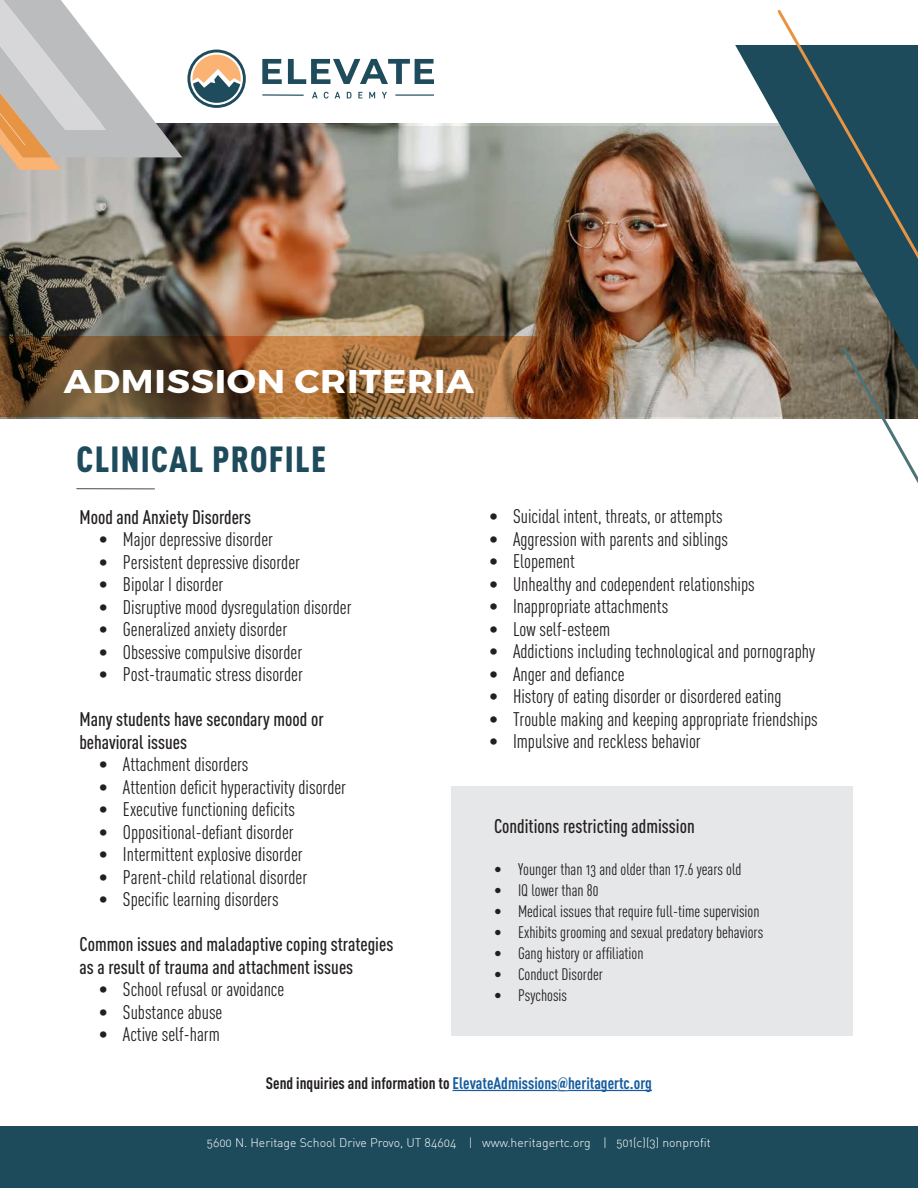
<style>
.page{position:relative;width:918px;height:1188px;background:#fff}
.page>*{position:absolute;margin:0;border:0;box-sizing:border-box;transform-origin:0 0}
.t1{font:35.85px "DIN Cond Black Alternate";letter-spacing:.035em;color:#1e4b5c}
.t2{font:700 32.85px "Montserrat";letter-spacing:.02em;color:#fff;scale:1.1 1}
.t3{font:19.5px "DIN Cond Regular Alternate";color:#231f20}
.t4{font:500 19.5px/22.5px "DIN Cond";color:#231f20}
.t5{font:16.5px "DIN Cond Regular Alternate";color:#231f20}
.t6{font:700 16.5px "DIN Cond";color:#175d9e}
.t7{font:12.15px "DIN Light Alternate";color:#fff}
.s1{color:#231f20}
.s2{font-family:"Gotham HTF";font-stretch:condensed}
</style>
<div class="page">
<img style="left:0;top:126px;width:775px;height:291px">
<svg style="left:0;top:336px;width:537px;height:81px;background:#805731"></svg>
<svg style="left:735px;top:45px;width:40px;height:326px;background:#9f9e99"></svg>
<svg style="left:775px;top:10px;width:143px;height:409px;background:#627476"></svg>
<svg style="left:840px;top:344px;width:78px;height:692px"></svg>
<svg style="left:262px;top:59px;width:20px;height:25px"></svg>
<svg style="left:288px;top:59px;width:146px;height:25px"></svg>
<hr style="left:262px;top:94px;width:42px;height:2px;background:#1f4c5c">
<hr style="left:395px;top:94px;width:39px;height:2px;background:#1f4c5c">
<svg style="left:312px;top:92px;width:75px;height:7px"></svg>
<svg style="left:0;top:0;width:246px;height:170px"></svg>
<hr style="left:453px;top:1090px;width:105px;height:1px;background:#175d9e">
<hr style="left:568px;top:1090px;width:84px;height:1px;background:#175d9e">
<div style="left:0;top:1126px;width:918px;height:62px;background:#1e4b5c"></div>
<div style="left:451px;top:786px;width:402px;height:249px;background:#e6e7e8"></div>
<hr style="left:76px;top:488px;width:79px;height:1px;background:#474848">
<h2 class="t2" style="left:64px;top:361px;width:374px">ADMISSION CRITERIA</h2>
<h1 class="t1" style="left:76px;top:436px;width:251px">CLINICAL PROFILE</h1>
<p class="t4" style="left:79px;top:505px;width:173px">Mood and Anxiety Disorders</p>
<p class="t3" style="left:99px;top:528px;width:176px">• Major depressive disorder</p>
<p class="t3" style="left:99px;top:550px;width:202px">• Persistent depressive disorder</p>
<p class="t3" style="left:99px;top:573px;width:126px">• Bipolar I disorder</p>
<p class="t3" style="left:99px;top:595px;width:254px">• Disruptive mood dysregulation disorder</p>
<p class="t3" style="left:99px;top:618px;width:190px">• Generalized anxiety disorder</p>
<p class="t3" style="left:99px;top:640px;width:205px">• Obsessive compulsive disorder</p>
<p class="t3" style="left:99px;top:663px;width:205px">• Post-traumatic stress disorder</p>
<p class="t4" style="left:79px;top:707px;width:246px">Many students have secondary mood or behavioral issues</p>
<p class="t3" style="left:99px;top:753px;width:151px">• Attachment disorders</p>
<p class="t3" style="left:99px;top:775px;width:249px">• Attention deficit hyperactivity disorder</p>
<p class="t3" style="left:99px;top:798px;width:198px">• Executive functioning deficits</p>
<p class="t3" style="left:99px;top:820px;width:196px">• Oppositional-defiant disorder</p>
<p class="t3" style="left:99px;top:843px;width:205px">• Intermittent explosive disorder</p>
<p class="t3" style="left:99px;top:865px;width:210px">• Parent-child relational disorder</p>
<p class="t3" style="left:99px;top:888px;width:181px">• Specific learning disorders</p>
<p class="t4" style="left:79px;top:933px;width:315px">Common issues and maladaptive coping strategies as a result of trauma and attachment issues</p>
<p class="t3" style="left:99px;top:978px;width:187px">• School refusal or avoidance</p>
<p class="t3" style="left:99px;top:1000px;width:125px">• Substance abuse</p>
<p class="t3" style="left:99px;top:1023px;width:122px">• Active self-harm</p>
<p class="t3" style="left:489px;top:505px;width:235px">• Suicidal intent, threats, or attempts</p>
<p class="t3" style="left:489px;top:528px;width:241px">• Aggression with parents and siblings</p>
<p class="t3" style="left:489px;top:550px;width:88px">• Elopement</p>
<p class="t3" style="left:489px;top:573px;width:267px">• Unhealthy and codependent relationships</p>
<p class="t3" style="left:489px;top:595px;width:181px">• Inappropriate attachments</p>
<p class="t3" style="left:489px;top:618px;width:123px">• Low self-esteem</p>
<p class="t3" style="left:489px;top:640px;width:328px">• Addictions including technological and pornography</p>
<p class="t3" style="left:489px;top:663px;width:137px">• Anger and defiance</p>
<p class="t3" style="left:489px;top:685px;width:294px">• History of eating disorder or disordered eating</p>
<p class="t3" style="left:489px;top:708px;width:330px">• Trouble making and keeping appropriate friendships</p>
<p class="t3" style="left:489px;top:730px;width:213px">• Impulsive and reckless behavior</p>
<p class="t4" style="left:494px;top:815px;width:202px">Conditions restricting admission</p>
<p class="t5" style="left:494px;top:860px;width:249px">• Younger than 13 and older than 17.6 years old</p>
<p class="t5" style="left:494px;top:881px;width:106px">• IQ lower than 80</p>
<p class="t5" style="left:494px;top:902px;width:267px">• Medical issues that require full-time supervision</p>
<p class="t5" style="left:494px;top:923px;width:271px">• Exhibits grooming and sexual predatory behaviors</p>
<p class="t5" style="left:494px;top:944px;width:151px">• Gang history or affiliation</p>
<p class="t5" style="left:494px;top:965px;width:110px">• Conduct Disorder</p>
<p class="t5" style="left:494px;top:986px;width:75px">• Psychosis</p>
<p class="t6" style="left:266px;top:1073px;width:388px"><span class="s1">Send inquiries and information to</span> ElevateAdmissions<span class="s2">@</span>heritagertc.org</p>
<p class="t7" style="left:207px;top:1136px;width:505px">5600 N. Heritage School Drive Provo, UT 84604 | www.heritagertc.org | 501(c)(3) nonprofit</p>
</div>
